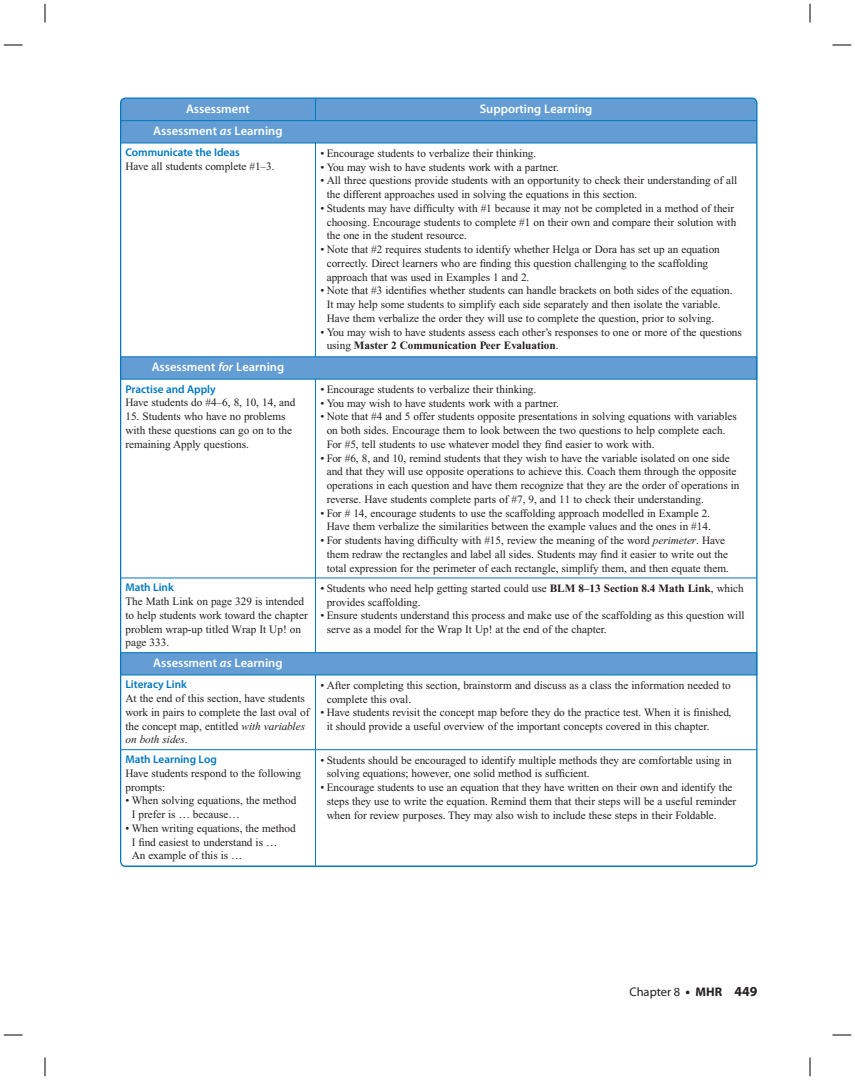
<style>
.page{position:relative;width:855px;height:1080px;background:#fff}
.page>*{position:absolute;margin:0;border:0;box-sizing:border-box;transform-origin:0 0}
.t1{font:600 12.5px "Myriad Pro";color:#fff}
.t2{font:12.5px "Myriad Pro";color:#231f20}
.t3{font:11.25px/13.8px "Times New Roman";letter-spacing:-.005em;color:#231f20}
.t4{font:600 11.25px "Myriad Pro";letter-spacing:-.005em;color:#0077c0}
.s1{font-style:italic}
.s2{font-weight:700}
.s3{font-weight:700;font-size:13.75px}
</style>
<div class="page">
<div style="left:121px;top:98px;width:636px;height:768px;background:#639dd4;border-radius:5px"></div>
<div style="left:120px;top:144px;width:636px;height:721px;background:#fff"></div>
<hr style="left:315px;top:143px;width:442px;height:1px;background:#0077c0">
<svg style="left:315px;top:100px;width:1px;height:20px"></svg>
<hr style="left:120px;top:143px;width:195px;height:1px;background:#0077c0">
<hr style="left:315px;top:143px;width:1px;height:213px;background:#0077c0">
<hr style="left:315px;top:379px;width:1px;height:199px;background:#0077c0">
<hr style="left:315px;top:578px;width:1px;height:74px;background:#0077c0">
<hr style="left:315px;top:675px;width:1px;height:74px;background:#0077c0">
<hr style="left:315px;top:750px;width:1px;height:116px;background:#0077c0">
<hr style="left:120px;top:120px;width:637px;height:1px;background:#0077c0">
<hr style="left:120px;top:356px;width:195px;height:1px;background:#0077c0">
<hr style="left:315px;top:356px;width:442px;height:1px;background:#0077c0">
<hr style="left:120px;top:379px;width:637px;height:1px;background:#0077c0">
<hr style="left:120px;top:652px;width:195px;height:1px;background:#0077c0">
<hr style="left:315px;top:652px;width:442px;height:1px;background:#0077c0">
<hr style="left:120px;top:578px;width:637px;height:1px;background:#0077c0">
<hr style="left:120px;top:675px;width:637px;height:1px;background:#0077c0">
<hr style="left:120px;top:749px;width:195px;height:1px;background:#0077c0">
<hr style="left:315px;top:749px;width:442px;height:1px;background:#0077c0">
<svg style="left:4px;top:44px;width:18px;height:2px"></svg>
<svg style="left:832px;top:44px;width:19px;height:2px"></svg>
<svg style="left:4px;top:1034px;width:18px;height:2px"></svg>
<svg style="left:832px;top:1034px;width:19px;height:2px"></svg>
<svg style="left:44px;top:4px;width:2px;height:18px"></svg>
<svg style="left:44px;top:1058px;width:2px;height:18px"></svg>
<svg style="left:809px;top:4px;width:2px;height:18px"></svg>
<svg style="left:809px;top:1058px;width:2px;height:18px"></svg>
<p class="t1" style="left:186px;top:104px;width:65px">Assessment</p>
<p class="t1" style="left:480px;top:104px;width:114px">Supporting Learning</p>
<p class="t1" style="left:153px;top:126px;width:131px">Assessment <span class="s1">as</span> Learning</p>
<p class="t4" style="left:125px;top:148px;width:116px">Communicate the Ideas</p>
<p class="t3" style="left:125px;top:161px;width:151px">Have all students complete #1–3.</p>
<p class="t3" style="left:320px;top:147px;width:217px">• Encourage students to verbalize their thinking.</p>
<p class="t3" style="left:320px;top:161px;width:240px">• You may wish to have students work with a partner.</p>
<p class="t3" style="left:327px;top:175px;width:412px;text-indent:-6px">• All three questions provide students with an opportunity to check their understanding of all the different approaches used in solving the equations in this section.</p>
<p class="t3" style="left:327px;top:202px;width:411px;text-indent:-6px">• Students may have difficulty with #1 because it may not be completed in a method of their choosing. Encourage students to complete #1 on their own and compare their solution with the one in the student resource.</p>
<p class="t3" style="left:327px;top:243px;width:395px;text-indent:-6px">• Note that #2 requires students to identify whether Helga or Dora has set up an equation correctly. Direct learners who are finding this question challenging to the scaffolding approach that was used in Examples 1 and 2.</p>
<p class="t3" style="left:327px;top:285px;width:407px;text-indent:-6px">• Note that #3 identifies whether students can handle brackets on both sides of the equation.<br>It may help some students to simplify each side separately and then isolate the variable.<br>Have them verbalize the order they will use to complete the question, prior to solving.</p>
<p class="t3" style="left:327px;top:326px;width:417px;text-indent:-6px">• You may wish to have students assess each other’s responses to one or more of the questions using <span class="s2">Master 2 Communication Peer Evaluation</span>.</p>
<p class="t1" style="left:152px;top:362px;width:134px">Assessment <span class="s1">for</span> Learning</p>
<p class="t4" style="left:125px;top:385px;width:92px">Practise and Apply</p>
<p class="t3" style="left:125px;top:397px;width:171px">Have students do #4–6, 8, 10, 14, and</p>
<p class="t3" style="left:125px;top:411px;width:168px">15. Students who have no problems with these questions can go on to the remaining Apply questions.</p>
<p class="t4" style="left:125px;top:583px;width:50px">Math Link</p>
<p class="t3" style="left:125px;top:596px;width:184px">The Math Link on page 329 is intended to help students work toward the chapter problem wrap-up titled Wrap It Up! on page 333.</p>
<p class="t1" style="left:153px;top:658px;width:131px">Assessment <span class="s1">as</span> Learning</p>
<p class="t4" style="left:125px;top:680px;width:63px">Literacy Link</p>
<p class="t3" style="left:125px;top:693px;width:186px">At the end of this section, have students work in pairs to complete the last oval of the concept map, entitled <span class="s1">with variables on both sides</span>.</p>
<p class="t4" style="left:125px;top:755px;width:93px">Math Learning Log</p>
<p class="t3" style="left:125px;top:767px;width:177px">Have students respond to the following prompts:</p>
<p class="t3" style="left:132px;top:795px;width:166px;text-indent:-6px">• When solving equations, the method<br>I prefer is … because…</p>
<p class="t3" style="left:132px;top:822px;width:166px;text-indent:-6px">• When writing equations, the method<br>I find easiest to understand is …<br>An example of this is …</p>
<p class="t3" style="left:320px;top:383px;width:217px">• Encourage students to verbalize their thinking.</p>
<p class="t3" style="left:320px;top:397px;width:240px">• You may wish to have students work with a partner.</p>
<p class="t3" style="left:327px;top:411px;width:412px;text-indent:-6px">• Note that #4 and 5 offer students opposite presentations in solving equations with variables on both sides. Encourage them to look between the two questions to help complete each.<br>For #5, tell students to use whatever model they find easier to work with.</p>
<p class="t3" style="left:327px;top:452px;width:414px;text-indent:-6px">• For #6, 8, and 10, remind students that they wish to have the variable isolated on one side and that they will use opposite operations to achieve this. Coach them through the opposite operations in each question and have them recognize that they are the order of operations in reverse. Have students complete parts of #7, 9, and 11 to check their understanding.</p>
<p class="t3" style="left:320px;top:507px;width:392px;text-align:center">• For # 14, encourage students to use the scaffolding approach modelled in Example 2.<br>Have them verbalize the similarities between the example values and the ones in #14.</p>
<p class="t3" style="left:320px;top:535px;width:410px;text-align:center">• For students having difficulty with #15, review the meaning of the word <span class="s1">perimeter</span>. Have them redraw the rectangles and label all sides. Students may find it easier to write out the total expression for the perimeter of each rectangle, simplify them, and then equate them.</p>
<p class="t3" style="left:327px;top:582px;width:419px;text-indent:-6px">• Students who need help getting started could use <span class="s2">BLM 8–13 Section 8.4 Math Link</span>, which provides scaffolding.</p>
<p class="t3" style="left:327px;top:610px;width:419px;text-indent:-6px">• Ensure students understand this process and make use of the scaffolding as this question will serve as a model for the Wrap It Up! at the end of the chapter.</p>
<p class="t3" style="left:327px;top:679px;width:406px;text-indent:-6px">• After completing this section, brainstorm and discuss as a class the information needed to complete this oval.</p>
<p class="t3" style="left:327px;top:707px;width:406px;text-indent:-6px">• Have students revisit the concept map before they do the practice test. When it is finished, it should provide a useful overview of the important concepts covered in this chapter.</p>
<p class="t3" style="left:327px;top:754px;width:407px;text-indent:-6px">• Students should be encouraged to identify multiple methods they are comfortable using in solving equations; however, one solid method is sufficient.</p>
<p class="t3" style="left:327px;top:781px;width:411px;text-indent:-6px">• Encourage students to use an equation that they have written on their own and identify the steps they use to write the equation. Remind them that their steps will be a useful reminder when for review purposes. They may also wish to include these steps in their Foldable.</p>
<p class="t2" style="left:629px;top:987px;width:130px">Chapter 8 <span class="s3">•</span> <span class="s2">MHR</span> <span class="s3">449</span></p>
</div>
